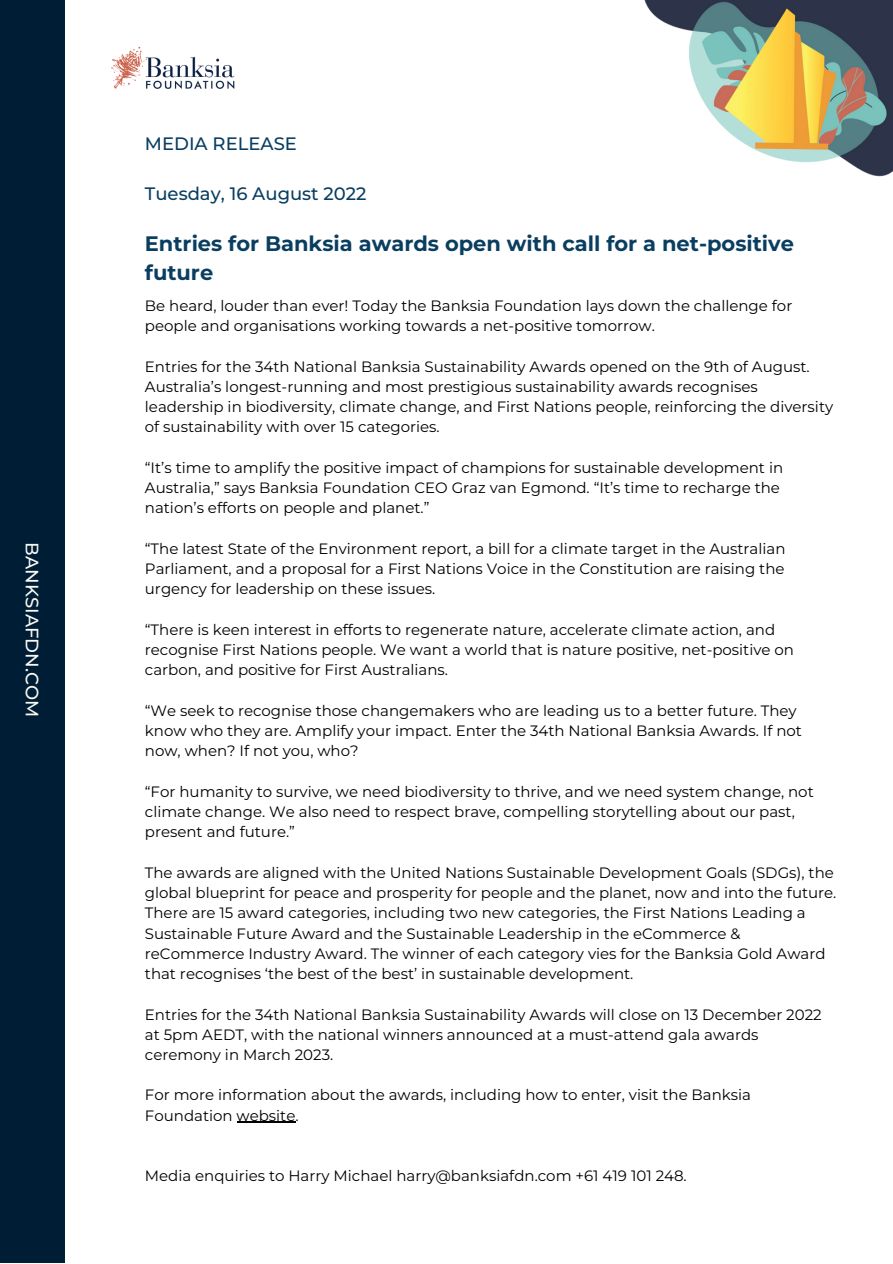
<style>
.page{position:relative;width:893px;height:1264px;background:#fff}
.page>*{position:absolute;margin:0;border:0;box-sizing:border-box;transform-origin:0 0}
.t1{font:700 21px/29.2px "Montserrat";color:#0a3e61}
.t2{font:500 18px "Montserrat";color:#0a3e61}
.t3{font:500 18px "Montserrat";color:#f7f8f2}
.t4{font:15px/20.2px "Montserrat";color:#000}
</style>
<div class="page">
<div style="left:0;top:0;width:64px;height:1262px;background:#001d36"></div>
<img style="left:111px;top:46px;width:124px;height:43px">
<hr style="left:236px;top:1121px;width:59px;height:1px;background:#000">
<img style="left:644px;top:0;width:248px;height:177px">
<p class="t3" style="left:43px;top:542px;width:176px;rotate:90deg">BANKSIAFDN.COM</p>
<p class="t2" style="left:145px;top:133px;width:153px">MEDIA RELEASE</p>
<p class="t2" style="left:145px;top:182px;width:223px">Tuesday, 16 August 2022</p>
<h1 class="t1" style="left:145px;top:228px;width:650px">Entries for Banksia awards open with call for a net-positive future</h1>
<p class="t4" style="left:145px;top:295px;width:649px">Be heard, louder than ever! Today the Banksia Foundation lays down the challenge for people and organisations working towards a net-positive tomorrow.</p>
<p class="t4" style="left:145px;top:356px;width:689px">Entries for the 34th National Banksia Sustainability Awards opened on the 9th of August.<br>Australia’s longest-running and most prestigious sustainability awards recognises leadership in biodiversity, climate change, and First Nations people, reinforcing the diversity of sustainability with over 15 categories.</p>
<p class="t4" style="left:145px;top:457px;width:639px">“It’s time to amplify the positive impact of champions for sustainable development in<br>Australia,” says Banksia Foundation CEO Graz van Egmond. “It’s time to recharge the nation’s efforts on people and planet.”</p>
<p class="t4" style="left:145px;top:538px;width:642px;text-align:justify">“The latest State of the Environment report, a bill for a climate target in the Australian Parliament, and a proposal for a First Nations Voice in the Constitution are raising the urgency for leadership on these issues.</p>
<p class="t4" style="left:145px;top:619px;width:650px">“There is keen interest in efforts to regenerate nature, accelerate climate action, and recognise First Nations people. We want a world that is nature positive, net-positive on carbon, and positive for First Australians.</p>
<p class="t4" style="left:145px;top:700px;width:658px">“We seek to recognise those changemakers who are leading us to a better future. They know who they are. Amplify your impact. Enter the 34th National Banksia Awards. If not now, when? If not you, who?</p>
<p class="t4" style="left:145px;top:781px;width:670px">“For humanity to survive, we need biodiversity to thrive, and we need system change, not climate change. We also need to respect brave, compelling storytelling about our past, present and future.”</p>
<p class="t4" style="left:145px;top:862px;width:693px">The awards are aligned with the United Nations Sustainable Development Goals (SDGs), the global blueprint for peace and prosperity for people and the planet, now and into the future.<br>There are 15 award categories, including two new categories, the First Nations Leading a Sustainable Future Award and the Sustainable Leadership in the eCommerce &amp; reCommerce Industry Award. The winner of each category vies for the Banksia Gold Award that recognises ‘the best of the best’ in sustainable development.</p>
<p class="t4" style="left:145px;top:1004px;width:678px">Entries for the 34th National Banksia Sustainability Awards will close on 13 December 2022 at 5pm AEDT, with the national winners announced at a must-attend gala awards ceremony in March 2023.</p>
<p class="t4" style="left:145px;top:1084px;width:607px">For more information about the awards, including how to enter, visit the Banksia<br>Foundation website.</p>
<p class="t4" style="left:145px;top:1165px;width:543px">Media enquiries to Harry Michael harry@banksiafdn.com +61 419 101 248.</p>
</div>
